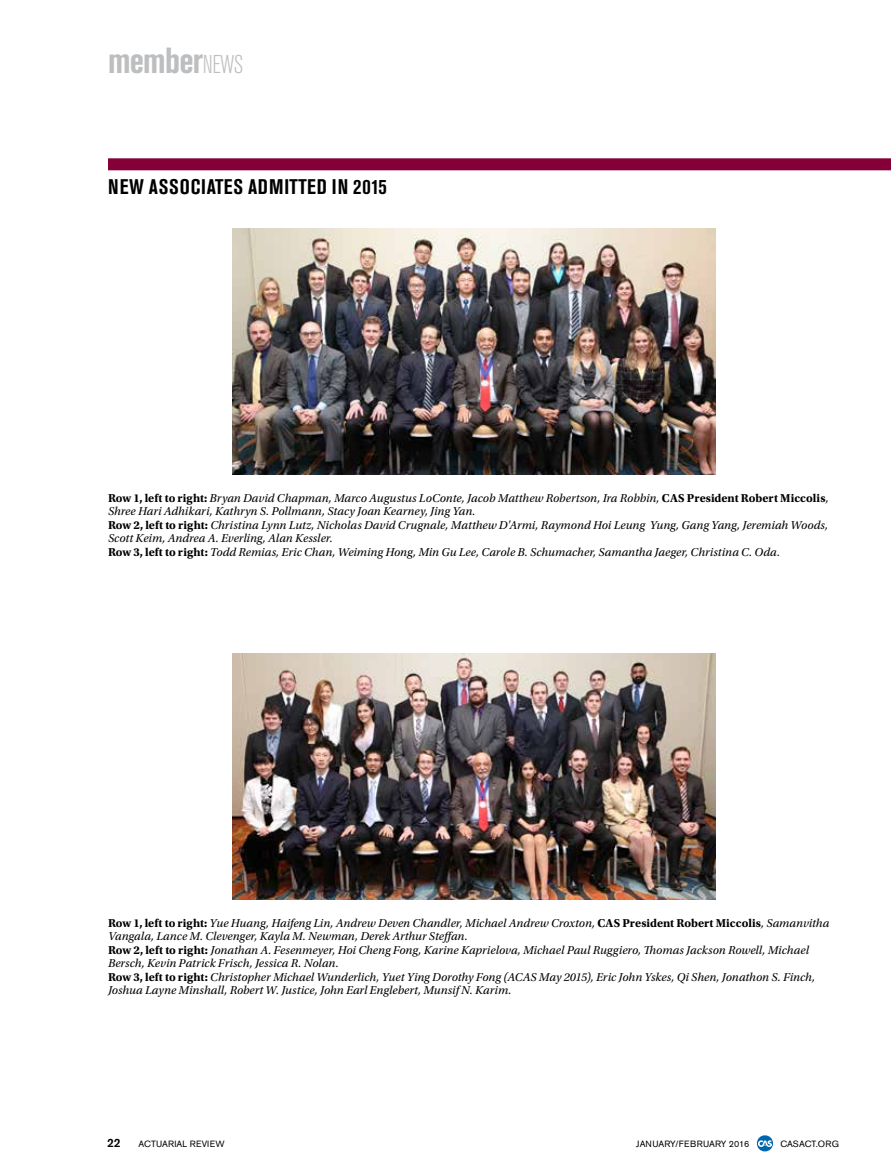
<style>
.page{position:relative;width:891px;height:1175px;background:#fff}
.page>*{position:absolute;margin:0;border:0;box-sizing:border-box;transform-origin:0 0}
.t1{font:700 condensed 36px "Akzidenz Grotesk Pro";letter-spacing:-.02em;color:#bcbec0}
.t2{font:700 condensed 21px "Akzidenz Grotesk Pro";letter-spacing:.03em;color:#000}
.t3{font:italic 12px/13.5px "Utopia Std";letter-spacing:.005em;color:#000}
.t4{font:500 12px "Akzidenz Grotesk Pro";color:#000}
.t5{font:9px "Akzidenz Grotesk Pro";letter-spacing:.01em;color:#000}
.t6{font:9px "Akzidenz Grotesk Pro";letter-spacing:-.01em;color:#000}
.s1{font-weight:300;font-size:25.5px}
.s2{font-weight:700;font-style:normal}
</style>
<div class="page">
<svg style="left:757px;top:1135px;width:16px;height:16px"></svg>
<img style="left:232px;top:228px;width:484px;height:247px">
<img style="left:232px;top:653px;width:484px;height:247px">
<div style="left:108px;top:158px;width:783px;height:12px;background:#860038"></div>
<h1 class="t1" style="left:108px;top:37px;width:137px">member<span class="s1">NEWS</span></h1>
<h2 class="t2" style="left:108px;top:173px;width:280px">NEW ASSOCIATES ADMITTED IN 2015</h2>
<p class="t3" style="left:108px;top:491px;width:722px"><span class="s2">Row 1, left to right:</span> Bryan David Chapman, Marco Augustus LoConte, Jacob Matthew Robertson, Ira Robbin, <span class="s2">CAS President Robert Miccolis</span>, Shree Hari Adhikari, Kathryn S. Pollmann, Stacy Joan Kearney, Jing Yan.<br><span class="s2">Row 2, left to right:</span> Christina Lynn Lutz, Nicholas David Crugnale, Matthew D'Armi, Raymond Hoi Leung Yung, Gang Yang, Jeremiah Woods, Scott Keim, Andrea A. Everling, Alan Kessler.<br><span class="s2">Row 3, left to right:</span> Todd Remias, Eric Chan, Weiming Hong, Min Gu Lee, Carole B. Schumacher, Samantha Jaeger, Christina C. Oda.</p>
<p class="t3" style="left:108px;top:916px;width:723px"><span class="s2">Row 1, left to right:</span> Yue Huang, Haifeng Lin, Andrew Deven Chandler, Michael Andrew Croxton, <span class="s2">CAS President Robert Miccolis</span>, Samanvitha Vangala, Lance M. Clevenger, Kayla M. Newman, Derek Arthur Steffan.<br><span class="s2">Row 2, left to right:</span> Jonathan A. Fesenmeyer, Hoi Cheng Fong, Karine Kaprielova, Michael Paul Ruggiero, Thomas Jackson Rowell, Michael Bersch, Kevin Patrick Frisch, Jessica R. Nolan.<br><span class="s2">Row 3, left to right:</span> Christopher Michael Wunderlich, Yuet Ying Dorothy Fong (ACAS May 2015), Eric John Yskes, Qi Shen, Jonathon S. Finch, Joshua Layne Minshall, Robert W. Justice, John Earl Englebert, Munsif N. Karim.</p>
<p class="t4" style="left:107px;top:1135px;width:15px">22</p>
<p class="t5" style="left:139px;top:1138px;width:87px">ACTUARIAL REVIEW</p>
<p class="t5" style="left:636px;top:1138px;width:115px">JANUARY/FEBRUARY 2016</p>
<p class="t6" style="left:780px;top:1138px;width:60px">CASACT.ORG</p>
</div>
